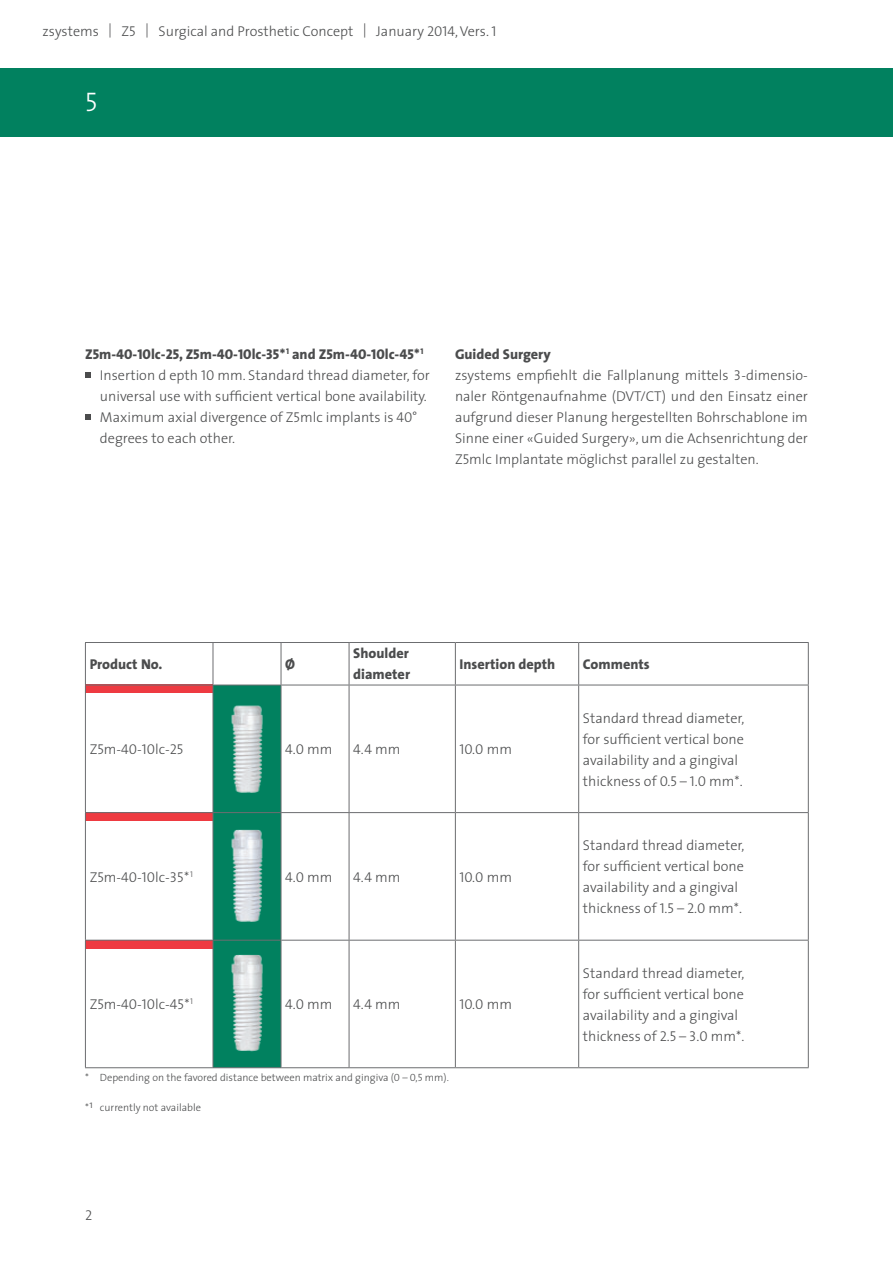
<style>
.page{position:relative;width:893px;height:1263px;background:#fff}
.page>*{position:absolute;margin:0;border:0;box-sizing:border-box;transform-origin:0 0}
.Kapitelnummer{font:27px "The Sans Light Caps";color:#fff}
.Text{font:300 14.25px/21px "The Sans";color:#4b4c4d}
.Text-2{font:14.25px "The Sans Light Caps";color:#4b4c4d}
.Titel{font:800 14.25px/21px "The Sans";color:#4b4c4d}
.Titel-2{font:14.25px "The Sans Extra Bold Caps";color:#4b4c4d}
.Legende{font:300 10.5px "The Sans";color:#4b4c4d}
.s1{font-family:"The Sans Light Caps";font-weight:400}
.s2{font-family:"The Sans";font-weight:800}
.s3{font-family:"The Sans";font-weight:300}
</style>
<div class="page">
<div style="left:0;top:68px;width:893px;height:68px;background:#01815f"></div>
<svg style="left:85px;top:373px;width:5px;height:5px"></svg>
<svg style="left:85px;top:415px;width:5px;height:5px"></svg>
<div style="left:85px;top:685px;width:128px;height:8px;background:#ee3a41"></div>
<div style="left:85px;top:812px;width:128px;height:9px;background:#ee3a41"></div>
<div style="left:85px;top:940px;width:128px;height:8px;background:#ee3a41"></div>
<div style="left:214px;top:686px;width:67px;height:381px;background:#01815f"></div>
<hr style="left:85px;top:643px;width:1px;height:42px;background:#6c6d70">
<hr style="left:85px;top:642px;width:128px;height:1px;background:#6c6d70">
<hr style="left:213px;top:642px;width:68px;height:1px;background:#6c6d70">
<hr style="left:281px;top:642px;width:68px;height:1px;background:#6c6d70">
<hr style="left:349px;top:642px;width:106px;height:1px;background:#6c6d70">
<hr style="left:455px;top:642px;width:124px;height:1px;background:#6c6d70">
<hr style="left:579px;top:642px;width:230px;height:1px;background:#6c6d70">
<hr style="left:213px;top:643px;width:1px;height:42px;background:#6c6d70">
<hr style="left:281px;top:643px;width:1px;height:42px;background:#6c6d70">
<hr style="left:349px;top:643px;width:1px;height:42px;background:#6c6d70">
<hr style="left:455px;top:643px;width:1px;height:42px;background:#6c6d70">
<hr style="left:578px;top:643px;width:1px;height:42px;background:#6c6d70">
<hr style="left:808px;top:643px;width:1px;height:42px;background:#6c6d70">
<hr style="left:85px;top:685px;width:1px;height:127px;background:#6c6d70">
<hr style="left:85px;top:685px;width:128px;height:1px;background:#6c6d70">
<hr style="left:213px;top:685px;width:1px;height:127px;background:#6c6d70">
<hr style="left:213px;top:685px;width:68px;height:1px;background:#6c6d70">
<hr style="left:281px;top:685px;width:1px;height:127px;background:#6c6d70">
<hr style="left:281px;top:685px;width:68px;height:1px;background:#6c6d70">
<hr style="left:349px;top:685px;width:106px;height:1px;background:#6c6d70">
<hr style="left:455px;top:685px;width:124px;height:1px;background:#6c6d70">
<hr style="left:579px;top:685px;width:230px;height:1px;background:#6c6d70">
<hr style="left:349px;top:685px;width:1px;height:127px;background:#6c6d70">
<hr style="left:455px;top:685px;width:1px;height:127px;background:#6c6d70">
<hr style="left:578px;top:685px;width:1px;height:127px;background:#6c6d70">
<hr style="left:808px;top:685px;width:1px;height:127px;background:#6c6d70">
<hr style="left:85px;top:813px;width:1px;height:127px;background:#6c6d70">
<hr style="left:85px;top:940px;width:1px;height:127px;background:#6c6d70">
<hr style="left:85px;top:812px;width:128px;height:1px;background:#6c6d70">
<hr style="left:85px;top:940px;width:128px;height:1px;background:#6c6d70">
<hr style="left:85px;top:1067px;width:128px;height:1px;background:#6c6d70">
<hr style="left:213px;top:813px;width:1px;height:127px;background:#6c6d70">
<hr style="left:213px;top:940px;width:1px;height:127px;background:#6c6d70">
<hr style="left:213px;top:812px;width:68px;height:1px;background:#6c6d70">
<hr style="left:213px;top:940px;width:68px;height:1px;background:#6c6d70">
<hr style="left:213px;top:1067px;width:68px;height:1px;background:#6c6d70">
<hr style="left:281px;top:813px;width:1px;height:127px;background:#6c6d70">
<hr style="left:281px;top:940px;width:1px;height:127px;background:#6c6d70">
<hr style="left:281px;top:812px;width:68px;height:1px;background:#6c6d70">
<hr style="left:349px;top:812px;width:106px;height:1px;background:#6c6d70">
<hr style="left:455px;top:812px;width:124px;height:1px;background:#6c6d70">
<hr style="left:579px;top:812px;width:230px;height:1px;background:#6c6d70">
<hr style="left:349px;top:813px;width:1px;height:127px;background:#6c6d70">
<hr style="left:455px;top:813px;width:1px;height:127px;background:#6c6d70">
<hr style="left:578px;top:813px;width:1px;height:127px;background:#6c6d70">
<hr style="left:808px;top:813px;width:1px;height:127px;background:#6c6d70">
<hr style="left:349px;top:940px;width:1px;height:127px;background:#6c6d70">
<hr style="left:455px;top:940px;width:1px;height:127px;background:#6c6d70">
<hr style="left:578px;top:940px;width:1px;height:127px;background:#6c6d70">
<hr style="left:808px;top:940px;width:1px;height:127px;background:#6c6d70">
<hr style="left:281px;top:940px;width:68px;height:1px;background:#6c6d70">
<hr style="left:349px;top:940px;width:106px;height:1px;background:#6c6d70">
<hr style="left:455px;top:940px;width:124px;height:1px;background:#6c6d70">
<hr style="left:579px;top:940px;width:230px;height:1px;background:#6c6d70">
<hr style="left:281px;top:1067px;width:68px;height:1px;background:#6c6d70">
<hr style="left:349px;top:1067px;width:106px;height:1px;background:#6c6d70">
<hr style="left:455px;top:1067px;width:124px;height:1px;background:#6c6d70">
<hr style="left:579px;top:1067px;width:230px;height:1px;background:#6c6d70">
<img style="left:231px;top:703px;width:32px;height:91px">
<img style="left:231px;top:829px;width:32px;height:95px">
<img style="left:231px;top:954px;width:32px;height:100px">
<p class="Text" style="left:43px;top:20px;width:455px">zsystems | Z<span class="s1">5</span> | Surgical and Prosthetic Concept | January <span class="s1">2014</span>, Vers. <span class="s1">1</span></p>
<p class="Kapitelnummer" style="left:85px;top:80px;width:14px">5</p>
<p class="Titel-2" style="left:85px;top:342px;width:340px"><span class="s2">Z</span>5<span class="s2">m-</span>40-10<span class="s2">lc-</span>25<span class="s2">, Z</span>5<span class="s2">m-</span>40-10<span class="s2">lc-</span>35*<sup>1</sup> <span class="s2">and Z</span>5<span class="s2">m-</span>40-10<span class="s2">lc-</span>45*<sup>1</sup></p>
<p class="Text" style="left:100px;top:364px;width:331px">Insertion d epth <span class="s1">10</span> mm. Standard thread diameter, for universal use with sufficient vertical bone availability.</p>
<p class="Text" style="left:100px;top:406px;width:319px">Maximum axial divergence of Z<span class="s1">5</span>mlc implants is <span class="s1">40° </span>degrees to each other.</p>
<p class="Titel" style="left:455px;top:343px;width:97px">Guided Surgery</p>
<p class="Text" style="left:455px;top:364px;width:354px;text-align:justify">zsystems empfiehlt die Fallplanung mittels <span class="s1">3</span>-dimensio&shy;naler Röntgenaufnahme (DVT/CT) und den Einsatz einer aufgrund dieser Planung hergestellten Bohrschablone im Sinne einer «Guided Surgery», um die Achsenrichtung der Z<span class="s1">5</span>mlc Implantate möglichst parallel zu gestalten.</p>
<p class="Titel" style="left:90px;top:653px;width:74px">Product No.</p>
<p class="Titel" style="left:285px;top:653px;width:12px">Ø</p>
<p class="Titel" style="left:353px;top:643px;width:58px">Shoulder diameter</p>
<p class="Titel" style="left:460px;top:653px;width:97px">Insertion depth</p>
<p class="Titel" style="left:583px;top:653px;width:68px">Comments</p>
<p class="Text-2" style="left:90px;top:737px;width:95px"><span class="s3">Z</span>5<span class="s3">m</span>-40-10<span class="s3">lc-</span>25</p>
<p class="Text-2" style="left:285px;top:737px;width:49px">4.0 <span class="s3">mm</span></p>
<p class="Text-2" style="left:353px;top:737px;width:49px">4.4 <span class="s3">mm</span></p>
<p class="Text-2" style="left:460px;top:737px;width:54px">10.0 <span class="s3">mm</span></p>
<p class="Text-2" style="left:90px;top:865px;width:105px"><span class="s3">Z</span>5<span class="s3">m</span>-40-10<span class="s3">lc-</span>35*<sup>1</sup></p>
<p class="Text-2" style="left:285px;top:865px;width:49px">4.0 <span class="s3">mm</span></p>
<p class="Text-2" style="left:353px;top:865px;width:49px">4.4 <span class="s3">mm</span></p>
<p class="Text-2" style="left:460px;top:865px;width:54px">10.0 <span class="s3">mm</span></p>
<p class="Text-2" style="left:90px;top:992px;width:105px"><span class="s3">Z</span>5<span class="s3">m</span>-40-10<span class="s3">lc-</span>45*<sup>1</sup></p>
<p class="Text-2" style="left:285px;top:992px;width:49px">4.0 <span class="s3">mm</span></p>
<p class="Text-2" style="left:353px;top:992px;width:49px">4.4 <span class="s3">mm</span></p>
<p class="Text-2" style="left:460px;top:992px;width:54px">10.0 <span class="s3">mm</span></p>
<p class="Legende" style="left:85px;top:1068px;width:365px">* Depending on the favored distance between matrix and gingiva (<span class="s1">0 – 0,5</span> mm).</p>
<p class="Legende" style="left:85px;top:1098px;width:117px">*1 currently not available</p>
<p class="Text-2" style="left:85px;top:1204px;width:9px">2</p>
<p class="Text" style="left:583px;top:707px;width:163px">Standard thread diameter, for sufficient vertical bone availability and a gingival thickness of <span class="s1">0.5 – 1.0</span> mm*.</p>
<p class="Text" style="left:583px;top:834px;width:163px">Standard thread diameter, for sufficient vertical bone availability and a gingival thickness of <span class="s1">1.5 – 2.0</span> mm*.</p>
<p class="Text" style="left:583px;top:962px;width:163px">Standard thread diameter, for sufficient vertical bone availability and a gingival thickness of <span class="s1">2.5 – 3.0</span> mm*.</p>
</div>
